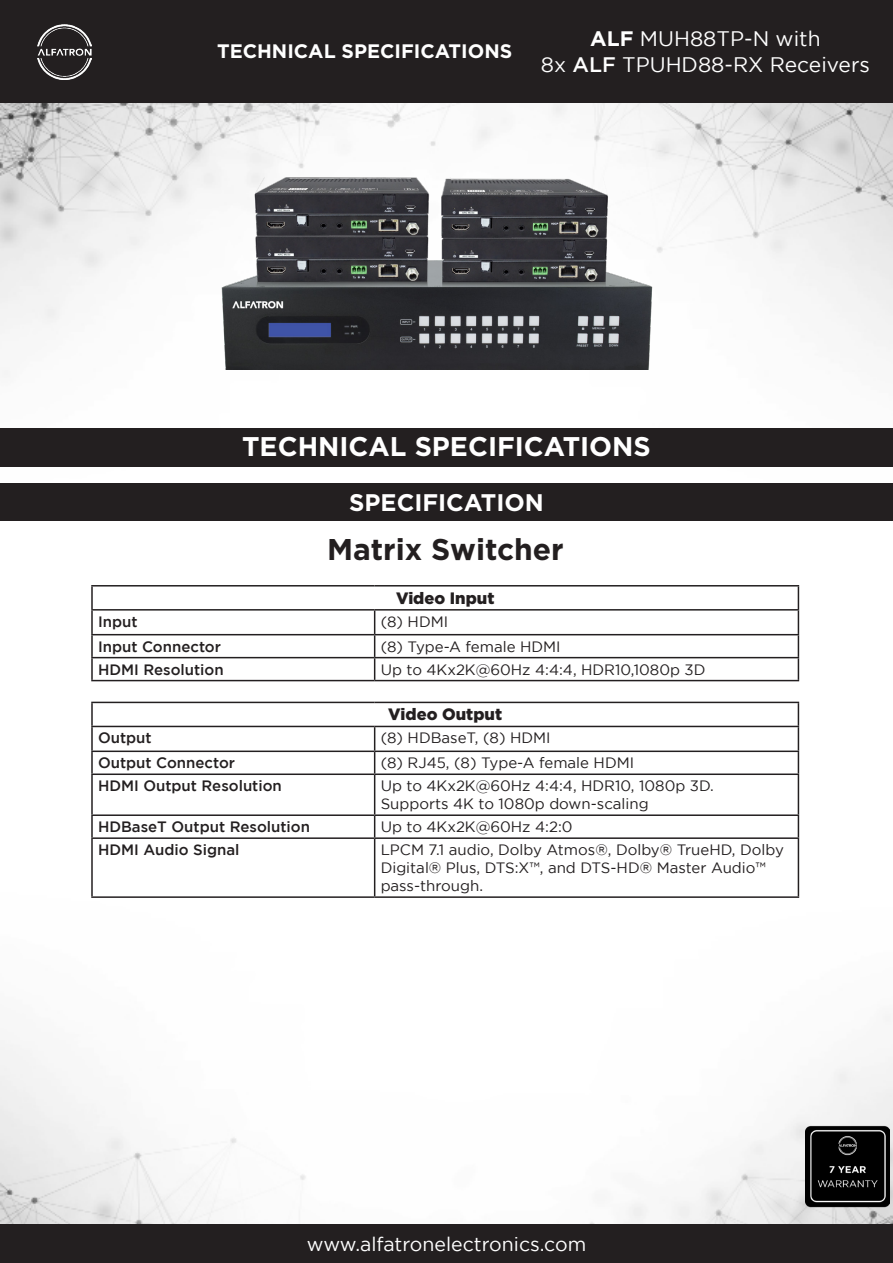
<style>
.page{position:relative;width:893px;height:1263px;background:#fff}
.page>*{position:absolute;margin:0;border:0;box-sizing:border-box;transform-origin:0 0}
.t1{font:700 30px "Gotham";color:#231f20}
.t2{font:700 27px "Gotham";color:#fff}
.t3{font:700 24px "Gotham";color:#fff}
.t4{font:21px "Gotham";color:#fff}
.t5{font:19.5px "Gotham";color:#fff}
.t6{font:700 19.5px "Gotham";color:#fff}
.t7{font:900 16.5px "Gotham";color:#231f20}
.t8{font:15px/18px "Gotham";color:#231f20}
.t9{font:500 15px "Gotham";color:#231f20}
.s1{font-weight:700}
.s2{font-weight:500}
</style>
<div class="page">
<img style="left:0;top:102px;width:893px;height:1122px">
<div style="left:0;top:0;width:893px;height:102px;background:#231f20"></div>
<img style="left:37px;top:24px;width:55px;height:56px">
<div style="left:0;top:428px;width:893px;height:39px;background:#231f20"></div>
<div style="left:0;top:1224px;width:893px;height:39px;background:#231f20"></div>
<hr style="left:91px;top:585px;width:284px;height:1px;background:#231f20">
<hr style="left:91px;top:586px;width:2px;height:23px;background:#231f20">
<hr style="left:375px;top:585px;width:424px;height:1px;background:#231f20">
<hr style="left:91px;top:609px;width:284px;height:2px;background:#231f20">
<hr style="left:91px;top:611px;width:2px;height:23px;background:#231f20">
<hr style="left:375px;top:609px;width:424px;height:2px;background:#231f20">
<hr style="left:91px;top:634px;width:284px;height:1px;background:#231f20">
<hr style="left:91px;top:635px;width:2px;height:22px;background:#231f20">
<hr style="left:375px;top:634px;width:424px;height:1px;background:#231f20">
<hr style="left:91px;top:657px;width:284px;height:1px;background:#231f20">
<hr style="left:91px;top:658px;width:2px;height:22px;background:#231f20">
<hr style="left:375px;top:657px;width:424px;height:1px;background:#231f20">
<svg style="left:374px;top:611px;width:1px;height:69px"></svg>
<svg style="left:798px;top:586px;width:1px;height:94px"></svg>
<hr style="left:91px;top:680px;width:284px;height:1px;background:#231f20">
<hr style="left:375px;top:680px;width:424px;height:1px;background:#231f20">
<div style="left:0;top:484px;width:893px;height:37px;background:#231f20"></div>
<img style="left:805px;top:1124px;width:85px;height:85px">
<img style="left:175px;top:146px;width:525px;height:223px">
<hr style="left:91px;top:702px;width:284px;height:1px;background:#231f20">
<hr style="left:91px;top:703px;width:2px;height:23px;background:#231f20">
<hr style="left:375px;top:702px;width:424px;height:1px;background:#231f20">
<hr style="left:91px;top:726px;width:284px;height:1px;background:#231f20">
<hr style="left:91px;top:727px;width:2px;height:23px;background:#231f20">
<hr style="left:375px;top:726px;width:424px;height:1px;background:#231f20">
<hr style="left:91px;top:750px;width:284px;height:2px;background:#231f20">
<hr style="left:91px;top:752px;width:2px;height:21px;background:#231f20">
<hr style="left:375px;top:750px;width:424px;height:2px;background:#231f20">
<svg style="left:374px;top:727px;width:1px;height:46px"></svg>
<svg style="left:798px;top:703px;width:1px;height:70px"></svg>
<hr style="left:91px;top:773px;width:284px;height:2px;background:#231f20">
<hr style="left:91px;top:775px;width:2px;height:39px;background:#231f20">
<hr style="left:375px;top:773px;width:424px;height:2px;background:#231f20">
<hr style="left:374px;top:775px;width:1px;height:39px;background:#231f20">
<hr style="left:798px;top:775px;width:1px;height:39px;background:#231f20">
<hr style="left:91px;top:814px;width:284px;height:2px;background:#231f20">
<hr style="left:91px;top:816px;width:2px;height:21px;background:#231f20">
<hr style="left:375px;top:814px;width:424px;height:2px;background:#231f20">
<svg style="left:374px;top:816px;width:1px;height:21px"></svg>
<svg style="left:798px;top:816px;width:1px;height:21px"></svg>
<hr style="left:91px;top:837px;width:284px;height:2px;background:#231f20">
<hr style="left:91px;top:839px;width:2px;height:57px;background:#231f20">
<hr style="left:375px;top:837px;width:424px;height:2px;background:#231f20">
<hr style="left:374px;top:839px;width:1px;height:57px;background:#231f20">
<hr style="left:798px;top:839px;width:1px;height:57px;background:#231f20">
<hr style="left:91px;top:896px;width:284px;height:2px;background:#231f20">
<hr style="left:375px;top:896px;width:424px;height:2px;background:#231f20">
<p class="t6" style="left:217px;top:40px;width:297px">TECHNICAL SPECIFICATIONS</p>
<p class="t4" style="left:590px;top:27px;width:232px"><span class="s1">ALF</span> MUH88TP-N with</p>
<p class="t4" style="left:541px;top:52px;width:331px">8x <span class="s2">ALF</span> TPUHD88-RX Receivers</p>
<p class="t2" style="left:242px;top:431px;width:410px">TECHNICAL SPECIFICATIONS</p>
<p class="t3" style="left:349px;top:488px;width:196px">SPECIFICATION</p>
<p class="t1" style="left:327px;top:532px;width:238px">Matrix Switcher</p>
<p class="t7" style="left:396px;top:588px;width:100px">Video Input</p>
<p class="t9" style="left:98px;top:613px;width:41px">Input</p>
<p class="t8" style="left:381px;top:612px;width:69px">(8) HDMI</p>
<p class="t9" style="left:98px;top:638px;width:125px">Input Connector</p>
<p class="t8" style="left:381px;top:637px;width:181px">(8) Type-A female HDMI</p>
<p class="t9" style="left:98px;top:661px;width:127px">HDMI Resolution</p>
<p class="t8" style="left:381px;top:660px;width:326px">Up to 4Kx2K@60Hz 4:4:4, HDR10,1080p 3D</p>
<p class="t7" style="left:388px;top:705px;width:115px">Video Output</p>
<p class="t9" style="left:98px;top:729px;width:55px">Output</p>
<p class="t8" style="left:381px;top:729px;width:171px">(8) HDBaseT, (8) HDMI</p>
<p class="t9" style="left:98px;top:754px;width:139px">Output Connector</p>
<p class="t8" style="left:381px;top:754px;width:255px">(8) RJ45, (8) Type-A female HDMI</p>
<p class="t9" style="left:98px;top:777px;width:185px">HDMI Output Resolution</p>
<p class="t8" style="left:381px;top:777px;width:335px">Up to 4Kx2K@60Hz 4:4:4, HDR10, 1080p 3D.</p>
<p class="t8" style="left:381px;top:795px;width:270px">Supports 4K to 1080p down-scaling</p>
<p class="t9" style="left:98px;top:818px;width:214px">HDBaseT Output Resolution</p>
<p class="t8" style="left:381px;top:818px;width:193px">Up to 4Kx2K@60Hz 4:2:0</p>
<p class="t9" style="left:98px;top:841px;width:143px">HDMI Audio Signal</p>
<p class="t8" style="left:381px;top:840px;width:405px">LPCM 7.1 audio, Dolby Atmos®, Dolby® TrueHD, Dolby<br>Digital® Plus, DTS:X™, and DTS-HD® Master Audio™ pass-through.</p>
<p class="t5" style="left:307px;top:1233px;width:281px">www.alfatronelectronics.com</p>
</div>
